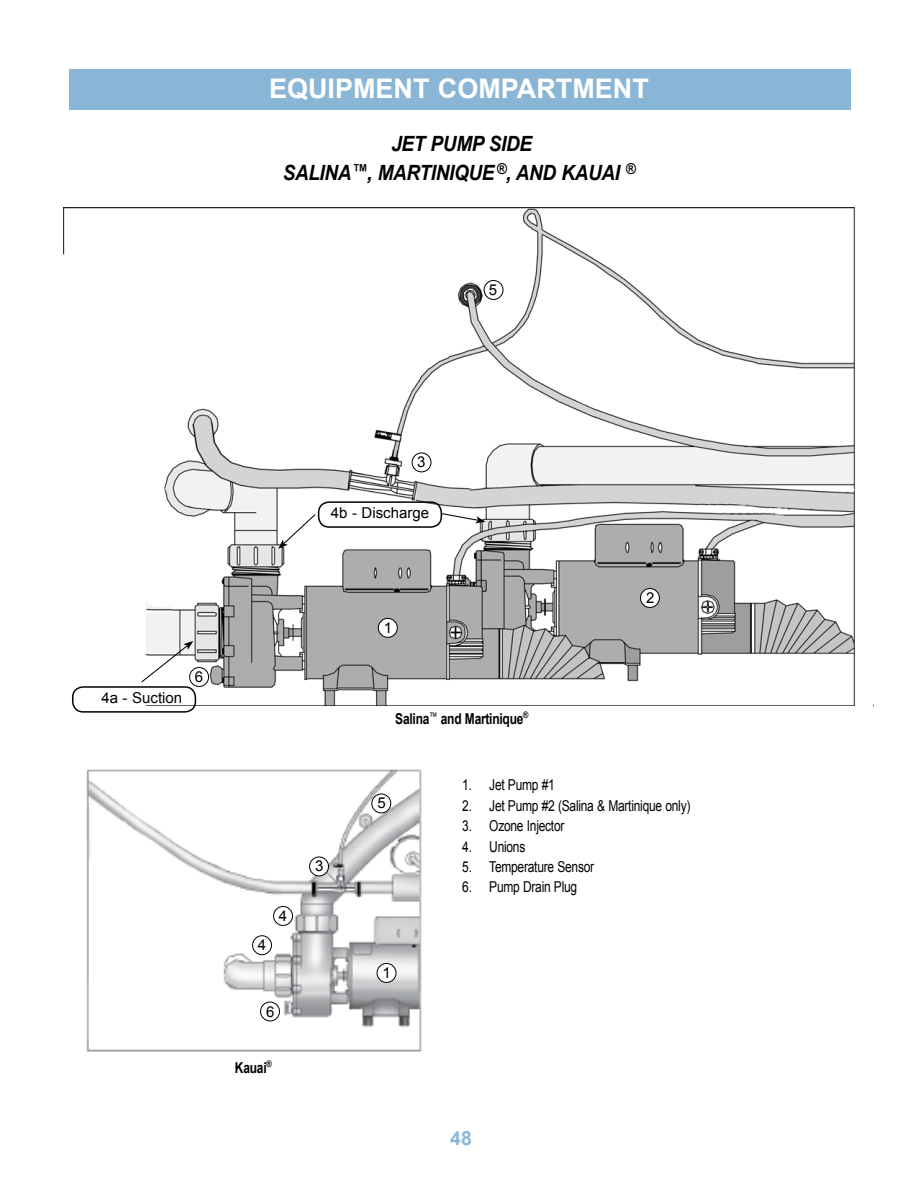
<style>
.page{position:relative;width:918px;height:1188px;background:#fff}
.page>*{position:absolute;margin:0;border:0;box-sizing:border-box;transform-origin:0 0}
.t1{font:700 27px "Arial";color:#fff}
.t2{font:italic 700 21px "Arial";letter-spacing:-.015em;color:#000;scale:.9 1}
.t3{font:700 19.5px "Arial";color:#89b6d6}
.t4{font:15px "Arial";letter-spacing:-.02em;color:#000;scale:.8 1}
.t5{font:700 15px "Arial";letter-spacing:-.02em;color:#000;scale:.8 1}
.t6{font:15px "Arial";color:#000}
.t7{font:15px "Arial";letter-spacing:-.02em;color:#000}
.t8{font:italic 700 15px "Arial";color:#000;scale:.9 1}
.s1{font-size:18px}
</style>
<div class="page">
<div style="left:69px;top:69px;width:781px;height:41px;background:#89b6d6"></div>
<img style="left:63px;top:208px;width:810px;height:498px">
<div style="left:484px;top:281px;width:19px;height:18px;background:#fff;border-radius:50%"></div>
<div style="left:484px;top:280px;width:19px;height:20px;border:1px solid #000;border-radius:50%"></div>
<div style="left:640px;top:589px;width:19px;height:18px;background:#fff;border-radius:50%"></div>
<div style="left:640px;top:588px;width:20px;height:20px;border:1px solid #000;border-radius:50%"></div>
<div style="left:412px;top:453px;width:19px;height:19px;background:#fff;border-radius:50%"></div>
<div style="left:412px;top:453px;width:19px;height:19px;border:1px solid #000;border-radius:50%"></div>
<div style="left:190px;top:668px;width:19px;height:18px;background:#fff;border-radius:50%"></div>
<div style="left:189px;top:667px;width:20px;height:20px;border:1px solid #000;border-radius:50%"></div>
<div style="left:378px;top:618px;width:19px;height:19px;background:#fff;border-radius:50%"></div>
<div style="left:378px;top:618px;width:20px;height:20px;border:1px solid #000;border-radius:50%"></div>
<div style="left:318px;top:501px;width:124px;height:27px;border:2px solid #000;border-radius:10px"></div>
<svg style="left:440px;top:512px;width:46px;height:11px"></svg>
<svg style="left:278px;top:513px;width:39px;height:36px"></svg>
<div style="left:72px;top:686px;width:124px;height:27px;border:2px solid #000;border-radius:10px"></div>
<svg style="left:140px;top:641px;width:53px;height:42px"></svg>
<img style="left:86px;top:769px;width:336px;height:283px">
<div style="left:377px;top:963px;width:19px;height:19px;background:#fff;border-radius:50%"></div>
<div style="left:377px;top:963px;width:19px;height:20px;border:1px solid #000;border-radius:50%"></div>
<div style="left:310px;top:857px;width:19px;height:19px;background:#fff;border-radius:50%"></div>
<div style="left:309px;top:857px;width:20px;height:19px;border:1px solid #000;border-radius:50%"></div>
<div style="left:274px;top:906px;width:19px;height:19px;background:#fff;border-radius:50%"></div>
<div style="left:273px;top:906px;width:20px;height:20px;border:1px solid #000;border-radius:50%"></div>
<div style="left:253px;top:936px;width:19px;height:19px;background:#fff;border-radius:50%"></div>
<div style="left:252px;top:935px;width:20px;height:20px;border:1px solid #000;border-radius:50%"></div>
<div style="left:261px;top:1002px;width:19px;height:19px;background:#fff;border-radius:50%"></div>
<div style="left:260px;top:1002px;width:20px;height:19px;border:1px solid #000;border-radius:50%"></div>
<div style="left:372px;top:794px;width:19px;height:19px;background:#fff;border-radius:50%"></div>
<div style="left:371px;top:794px;width:20px;height:19px;border:1px solid #000;border-radius:50%"></div>
<h1 class="t1" style="left:269px;top:70px;width:381px">EQUIPMENT COMPARTMENT</h1>
<h2 class="t2" style="left:391px;top:130px;width:158px">JET PUMP SIDE</h2>
<h2 class="t2" style="left:283px;top:159px;width:119px">SALINA<span class="s1">™</span>, MARTINIQUE</h2>
<h2 class="t2" style="left:496px;top:159px;width:38px"><sup>®</sup>, AND</h2>
<h2 class="t2" style="left:561px;top:159px;width:29px">KAUAI</h2>
<p class="t8" style="left:625px;top:159px;width:13px">®</p>
<p class="t7" style="left:489px;top:280px;width:10px">5</p>
<p class="t6" style="left:101px;top:688px;width:82px">4a - Suction</p>
<p class="t7" style="left:195px;top:667px;width:10px">6</p>
<p class="t7" style="left:417px;top:452px;width:10px">3</p>
<p class="t6" style="left:331px;top:503px;width:100px">4b - Discharge</p>
<p class="t7" style="left:384px;top:618px;width:10px">1</p>
<p class="t7" style="left:646px;top:588px;width:10px">2</p>
<p class="t7" style="left:258px;top:935px;width:10px">4</p>
<p class="t7" style="left:279px;top:906px;width:10px">4</p>
<p class="t7" style="left:266px;top:1001px;width:10px">6</p>
<p class="t5" style="left:235px;top:1057px;width:47px">Kauai<sup>®</sup></p>
<p class="t7" style="left:315px;top:856px;width:10px">3</p>
<p class="t5" style="left:395px;top:709px;width:168px">Salina<sup>™</sup> and Martinique<sup>®</sup></p>
<p class="t7" style="left:377px;top:793px;width:10px">5</p>
<p class="t4" style="left:462px;top:775px;width:117px">1. Jet Pump #1</p>
<p class="t4" style="left:462px;top:796px;width:287px">2. Jet Pump #2 (Salina &amp; Martinique only)</p>
<p class="t4" style="left:462px;top:816px;width:129px">3. Ozone Injector</p>
<p class="t4" style="left:462px;top:836px;width:80px">4. Unions</p>
<p class="t4" style="left:462px;top:857px;width:166px">5. Temperature Sensor</p>
<p class="t4" style="left:462px;top:877px;width:145px">6. Pump Drain Plug</p>
<p class="t7" style="left:383px;top:963px;width:10px">1</p>
<h3 class="t3" style="left:450px;top:1125px;width:23px">48</h3>
</div>
